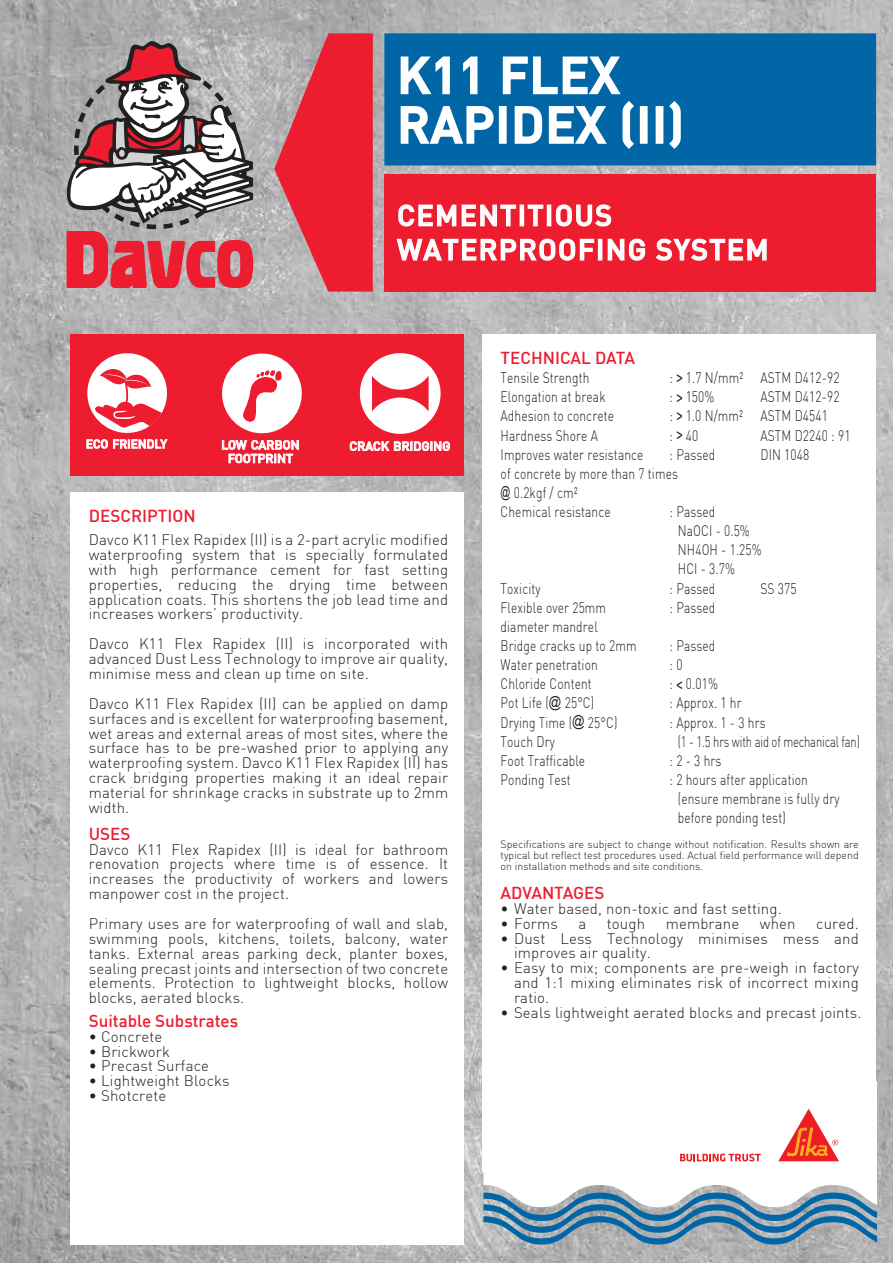
<style>
.page{position:relative;width:893px;height:1263px;background:#fff}
.page>*{position:absolute;margin:0;border:0;box-sizing:border-box;transform-origin:0 0}
.t1{font:500 49.5px/49.5px "DIN";letter-spacing:.025em;color:#fff}
.t2{font:500 28.5px/34.2px "DIN";letter-spacing:.05em;color:#fff}
.t3{font:500 16.95px "DIN";color:#ed1c2e}
.t4{font:300 15px/14.9px "DIN";letter-spacing:.01em;color:#231f20;text-align:justify}
.t5{font:300 15px/19.2px "DIN";letter-spacing:.01em;color:#231f20;scale:.8 1}
.t6{font:300 15px "DIN";letter-spacing:-.015em;color:#231f20;scale:.75 1}
.t7{font:500 12.45px "DIN";color:#fff}
.t8{font:500 12px "DIN";color:#fff}
.t9{font:300 10.65px/10.6px "DIN";color:#231f20;text-align:justify}
.s1{font-family:"Arial Narrow";font-weight:400;font-size:16.5px}
.s2{font-family:"Arial Narrow";font-weight:400}
</style>
<div class="page">
<img style="left:0;top:0;width:893px;height:1263px">
<svg style="left:483px;top:1171px;width:393px;height:21px"></svg>
<svg style="left:483px;top:1192px;width:393px;height:52px;background:#7a9fb5"></svg>
<div style="left:483px;top:334px;width:393px;height:837px;background:#fff"></div>
<div style="left:70px;top:492px;width:394px;height:752px;background:#fff"></div>
<div style="left:384px;top:174px;width:492px;height:118px;background:#ed1c2e"></div>
<svg style="left:274px;top:33px;width:99px;height:259px;background:#dc4754"></svg>
<div style="left:384px;top:33px;width:492px;height:132px;background:#0066a6"></div>
<svg style="left:400px;top:56px;width:50px;height:39px"></svg>
<svg style="left:463px;top:56px;width:15px;height:39px"></svg>
<svg style="left:400px;top:106px;width:94px;height:38px"></svg>
<div style="left:499px;top:106px;width:8px;height:38px;border:2px solid #fff"></div>
<svg style="left:502px;top:56px;width:132px;height:93px"></svg>
<div style="left:640px;top:106px;width:8px;height:38px;border:2px solid #fff"></div>
<div style="left:656px;top:106px;width:7px;height:38px;border:2px solid #fff"></div>
<svg style="left:669px;top:101px;width:12px;height:48px"></svg>
<svg style="left:398px;top:204px;width:119px;height:23px"></svg>
<div style="left:520px;top:205px;width:4px;height:21px;border:2px solid #fff"></div>
<svg style="left:527px;top:204px;width:17px;height:23px"></svg>
<div style="left:547px;top:205px;width:4px;height:21px;border:2px solid #fff"></div>
<svg style="left:555px;top:204px;width:57px;height:23px"></svg>
<svg style="left:396px;top:238px;width:199px;height:23px"></svg>
<div style="left:598px;top:239px;width:4px;height:22px;border:2px solid #fff"></div>
<svg style="left:607px;top:238px;width:39px;height:23px"></svg>
<svg style="left:655px;top:238px;width:112px;height:23px"></svg>
<div style="left:71px;top:334px;width:393px;height:141px;background:#ed1c2e"></div>
<svg style="left:350px;top:441px;width:100px;height:10px"></svg>
<div style="left:360px;top:353px;width:81px;height:81px;background:#fff;border-radius:50%"></div>
<svg style="left:372px;top:376px;width:57px;height:35px"></svg>
<svg style="left:86px;top:439px;width:82px;height:10px"></svg>
<div style="left:87px;top:353px;width:80px;height:80px;background:#fff;border-radius:50%"></div>
<svg style="left:95px;top:367px;width:67px;height:60px"></svg>
<svg style="left:222px;top:440px;width:77px;height:23px"></svg>
<div style="left:222px;top:354px;width:80px;height:79px;background:#fff;border-radius:50%"></div>
<svg style="left:243px;top:370px;width:39px;height:52px"></svg>
<svg style="left:61px;top:41px;width:193px;height:247px"></svg>
<hr style="left:680px;top:1091px;width:1px;height:88px;background:#fff">
<div style="left:839px;top:1161px;width:17px;height:18px;background:#fff"></div>
<div style="left:662px;top:1161px;width:18px;height:18px;background:#fff"></div>
<svg style="left:680px;top:1154px;width:81px;height:7px"></svg>
<svg style="left:778px;top:1109px;width:61px;height:52px"></svg>
<h1 class="t1" style="left:397px;top:49px;width:288px">K11 FLEX<br>RAPIDEX (II)</h1>
<h2 class="t2" style="left:397px;top:197px;width:373px">CEMENTITIOUS<br>WATERPROOFING SYSTEM</h2>
<p class="t8" style="left:86px;top:436px;width:83px">ECO FRIENDLY</p>
<p class="t7" style="left:221px;top:437px;width:80px">LOW CARBON</p>
<p class="t7" style="left:349px;top:438px;width:102px">CRACK BRIDGING</p>
<p class="t7" style="left:228px;top:450px;width:67px">FOOTPRINT</p>
<p class="t3" style="left:89px;top:505px;width:108px">DESCRIPTION</p>
<p class="t4" style="left:89px;top:532px;width:361px">Davco K11 Flex Rapidex (II) is a 2-part acrylic modified waterproofing system that is specially formulated with high performance cement for fast setting properties, reducing the drying time between application coats. This shortens the job lead time and increases workers’ productivity.</p>
<p class="t4" style="left:89px;top:636px;width:361px">Davco K11 Flex Rapidex (II) is incorporated with advanced Dust Less Technology to improve air quality, minimise mess and clean up time on site.</p>
<p class="t4" style="left:89px;top:696px;width:361px">Davco K11 Flex Rapidex (II) can be applied on damp surfaces and is excellent for waterproofing basement, wet areas and external areas of most sites, where the surface has to be pre-washed prior to applying any waterproofing system. Davco K11 Flex Rapidex (II) has crack bridging properties making it an ideal repair material for shrinkage cracks in substrate up to 2mm width.</p>
<p class="t3" style="left:89px;top:823px;width:43px">USES</p>
<p class="t4" style="left:89px;top:841px;width:361px">Davco K11 Flex Rapidex (II) is ideal for bathroom renovation projects where time is of essence. It increases the productivity of workers and lowers manpower cost in the project.</p>
<p class="t4" style="left:89px;top:916px;width:361px">Primary uses are for waterproofing of wall and slab, swimming pools, kitchens, toilets, balcony, water tanks. External areas parking deck, planter boxes, sealing precast joints and intersection of two concrete elements. Protection to lightweight blocks, hollow blocks, aerated blocks.</p>
<p class="t3" style="left:89px;top:1010px;width:151px">Suitable Substrates</p>
<p class="t4" style="left:89px;top:1029px;width:75px">• Concrete</p>
<p class="t4" style="left:89px;top:1043px;width:83px">• Brickwork</p>
<p class="t4" style="left:89px;top:1058px;width:122px">• Precast Surface</p>
<p class="t4" style="left:89px;top:1073px;width:142px">• Lightweight Blocks</p>
<p class="t4" style="left:89px;top:1088px;width:79px">• Shotcrete</p>
<p class="t3" style="left:501px;top:347px;width:136px">TECHNICAL DATA</p>
<p class="t5" style="left:501px;top:368px;width:113px">Tensile Strength</p>
<p class="t5" style="left:669px;top:368px;width:214px">: <span class="s1">&gt;</span> 1.7 N/mm² ASTM D412-92</p>
<p class="t5" style="left:501px;top:387px;width:133px">Elongation at break</p>
<p class="t5" style="left:669px;top:387px;width:58px">: <span class="s1">&gt;</span> 150%</p>
<p class="t5" style="left:760px;top:387px;width:100px">ASTM D412-92</p>
<p class="t5" style="left:501px;top:406px;width:143px">Adhesion to concrete</p>
<p class="t5" style="left:669px;top:406px;width:200px">: <span class="s1">&gt;</span> 1.0 N/mm² ASTM D4541</p>
<p class="t5" style="left:501px;top:425px;width:123px">Hardness Shore A</p>
<p class="t5" style="left:669px;top:425px;width:37px">: <span class="s1">&gt;</span> 40</p>
<p class="t5" style="left:760px;top:425px;width:114px">ASTM D2240 : 91</p>
<p class="t5" style="left:501px;top:444px;width:180px">Improves water resistance</p>
<p class="t5" style="left:669px;top:444px;width:59px">: Passed</p>
<p class="t5" style="left:760px;top:444px;width:63px">DIN 1048</p>
<p class="t5" style="left:501px;top:464px;width:223px">of concrete by more than 7 times <span class="s2">@</span> 0.2kgf / cm²<br>Chemical resistance</p>
<p class="t5" style="left:678px;top:502px;width:106px;text-indent:-8px">: Passed<br>NaOCI - 0.5%<br>NH4OH - 1.25%<br>HCI - 3.7%</p>
<p class="t5" style="left:501px;top:578px;width:52px">Toxicity</p>
<p class="t5" style="left:669px;top:578px;width:59px">: Passed</p>
<p class="t5" style="left:760px;top:578px;width:47px">SS 375</p>
<p class="t5" style="left:501px;top:598px;width:133px">Flexible over 25mm</p>
<p class="t5" style="left:669px;top:598px;width:59px">: Passed</p>
<p class="t5" style="left:501px;top:617px;width:172px">diameter mandrel<br>Bridge cracks up to 2mm</p>
<p class="t5" style="left:669px;top:636px;width:59px">: Passed</p>
<p class="t5" style="left:501px;top:655px;width:123px">Water penetration</p>
<p class="t5" style="left:669px;top:655px;width:18px">: 0</p>
<p class="t5" style="left:501px;top:674px;width:116px">Chloride Content</p>
<p class="t5" style="left:669px;top:674px;width:62px">: <span class="s1">&lt;</span> 0.01%</p>
<p class="t5" style="left:501px;top:693px;width:119px">Pot Life (<span class="s2">@</span> 25°C)</p>
<p class="t5" style="left:669px;top:693px;width:92px">: Approx. 1 hr</p>
<p class="t5" style="left:501px;top:712px;width:148px">Drying Time (<span class="s2">@</span> 25°C)</p>
<p class="t5" style="left:669px;top:712px;width:122px">: Approx. 1 - 3 hrs</p>
<p class="t5" style="left:501px;top:731px;width:69px">Touch Dry</p>
<p class="t6" style="left:678px;top:732px;width:244px">(1 - 1.5 hrs with aid of mechanical fan)</p>
<p class="t5" style="left:501px;top:751px;width:107px">Foot Trafficable</p>
<p class="t5" style="left:669px;top:751px;width:66px">: 2 - 3 hrs</p>
<p class="t5" style="left:501px;top:770px;width:89px">Ponding Test</p>
<p class="t5" style="left:678px;top:770px;width:204px;text-indent:-8px">: 2 hours after application (ensure membrane is fully dry before ponding test)</p>
<p class="t9" style="left:501px;top:839px;width:360px">Specifications are subject to change without notification. Results shown are typical but reflect test procedures used. Actual field performance will depend on installation methods and site conditions.</p>
<p class="t3" style="left:501px;top:882px;width:105px">ADVANTAGES</p>
<p class="t4" style="left:501px;top:901px;width:283px">• Water based, non-toxic and fast setting.</p>
<p class="t4" style="left:501px;top:916px;width:59px">• Forms</p>
<p class="t4" style="left:578px;top:916px;width:9px">a</p>
<p class="t4" style="left:607px;top:916px;width:40px">tough</p>
<p class="t4" style="left:666px;top:916px;width:75px">membrane</p>
<p class="t4" style="left:760px;top:916px;width:37px">when</p>
<p class="t4" style="left:816px;top:916px;width:44px">cured.</p>
<p class="t4" style="left:514px;top:930px;width:346px;text-indent:-13px">• Dust Less Technology minimises mess and improves air quality.</p>
<p class="t4" style="left:514px;top:960px;width:346px;text-indent:-13px">• Easy to mix; components are pre-weigh in factory and 1:1 mixing eliminates risk of incorrect mixing ratio.</p>
<p class="t4" style="left:501px;top:1005px;width:362px">• Seals lightweight aerated blocks and precast joints.</p>
</div>
